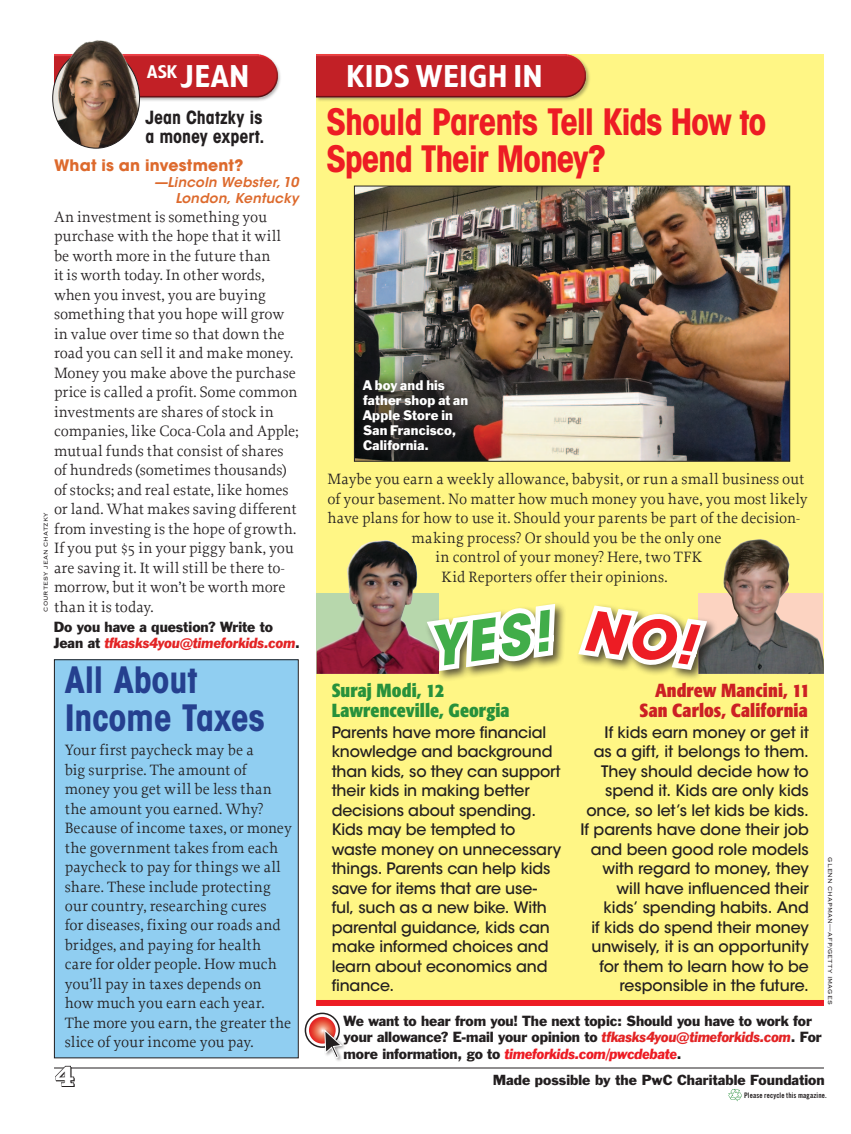
<style>
.page{position:relative;width:851px;height:1134px;background:#fff}
.page>*{position:absolute;margin:0;border:0;box-sizing:border-box;transform-origin:0 0}
.t1{font:italic 700 54.75px "ITC Avant Garde Std";color:#41ad49}
.t2{font:700 condensed 36px/37.5px "ITC Avant Garde Std";letter-spacing:-.035em;color:#ed1c24}
.t3{font:700 condensed 36px/37.5px "ITC Avant Garde Std";letter-spacing:-.01em;color:#25408f}
.t4{font:700 31.8px "Clarendon";color:#fff}
.t5{font:600 29.55px "TF Forever";letter-spacing:.02em;color:#fff}
.t6{font:700 condensed 18.75px/19.5px "Formata";letter-spacing:.005em;color:#cc2024;text-align:right}
.t7{font:700 condensed 18.75px/19.5px "Formata";letter-spacing:.005em;color:#28913b}
.t8{font:700 condensed 18px/19.5px "ITC Avant Garde Std";letter-spacing:-.005em;color:#231f20}
.t9{font:15.75px/19.5px "Proforma";color:#231f20}
.t10{font:500 15.75px/19.5px "ITC Avant Garde Std";letter-spacing:-.005em;color:#231f20}
.t11{font:700 15.75px "ITC Avant Garde Std";letter-spacing:.01em;color:#dd6a2d}
.t12{font:13.5px/16.5px "Franklin Gothic BT";letter-spacing:-.005em;color:#231f20}
.t13{font:13.5px "Franklin Gothic";color:#231f20}
.t14{font:italic 600 13.5px/15.8px "ITC Avant Garde Std";letter-spacing:.015em;color:#dd6a2d;text-align:right}
.t15{font:12.75px/15px "Franklin Gothic BT";letter-spacing:.01em;color:#fff}
.t16{font:7.5px "Copperplate Gothic BT";letter-spacing:.01em;color:#231f20}
.t17{font:700 condensed 7.5px "News Gothic BT";letter-spacing:.02em;color:#231f20}
.s1{font-style:italic;color:#e32425}
.s2{font-style:italic;color:#ed1c24}
</style>
<div class="page">
<div style="left:316px;top:54px;width:508px;height:952px;background:#fff685"></div>
<div style="left:54px;top:660px;width:244px;height:398px;background:#90cef1"></div>
<div style="left:54px;top:659px;width:244px;height:399px;border:1px solid #231f20"></div>
<img style="left:354px;top:185px;width:436px;height:277px">
<svg style="left:305px;top:1013px;width:34px;height:34px"></svg>
<div style="left:304px;top:1013px;width:36px;height:35px;border:2px solid #231f20;border-radius:50%"></div>
<svg style="left:309px;top:1017px;width:26px;height:27px"></svg>
<div style="left:323px;top:1028px;width:23px;height:34px;background:#231f20;opacity:.5"></div>
<svg style="left:324px;top:1029px;width:18px;height:30px"></svg>
<hr style="left:54px;top:1068px;width:770px;height:1px;background:#231f20">
<img style="left:316px;top:540px;width:123px;height:134px">
<img style="left:698px;top:539px;width:126px;height:135px">
<img style="left:139px;top:54px;width:142px;height:55px">
<img style="left:53px;top:98px;width:86px;height:50px">
<img style="left:52px;top:40px;width:90px;height:58px">
<div style="left:351px;top:368px;width:129px;height:95px;background:#231f20;opacity:.75"></div>
<svg style="left:728px;top:1089px;width:13px;height:12px"></svg>
<svg style="left:61px;top:1067px;width:14px;height:20px"></svg>
<svg style="left:55px;top:1066px;width:19px;height:20px"></svg>
<div style="left:316px;top:1000px;width:508px;height:6px;background:#ed1c24"></div>
<img style="left:316px;top:54px;width:274px;height:47px">
<div style="left:424px;top:602px;width:143px;height:81px;background:#231f20;opacity:.75"></div>
<svg style="left:419px;top:598px;width:142px;height:79px"></svg>
<div style="left:576px;top:603px;width:142px;height:79px;background:#231f20;opacity:.75"></div>
<svg style="left:576px;top:594px;width:137px;height:81px"></svg>
<h3 class="t5" style="left:147px;top:58px;width:104px"><sup>ASK</sup> JEAN</h3>
<h3 class="t5" style="left:346px;top:58px;width:171px">KIDS WEIGH IN</h3>
<p class="t8" style="left:145px;top:107px;width:121px">Jean Chatzky is a money expert.</p>
<p class="t11" style="left:54px;top:155px;width:191px">What is an investment?</p>
<p class="t14" style="left:154px;top:174px;width:146px">—Lincoln Webster, 10<br>London, Kentucky</p>
<p class="t9" style="left:54px;top:207px;width:246px">An investment is something you purchase with the hope that it will be worth more in the future than<br>it is worth today. In other words, when you invest, you are buying something that you hope will grow in value over time so that down the road you can sell it and make money.<br>Money you make above the purchase price is called a profit. Some common investments are shares of stock in companies, like Coca-Cola and Apple; mutual funds that consist of shares of hundreds (sometimes thousands) of stocks; and real estate, like homes or land. What makes saving different from investing is the hope of growth.<br>If you put $5 in your piggy bank, you are saving it. It will still be there to&shy;morrow, but it won’t be worth more than it is today.</p>
<p class="t16" style="left:42px;top:612px;width:101px;rotate:-90deg">COURTESY JEAN CHATZKY</p>
<p class="t12" style="left:54px;top:619px;width:248px">Do you have a question? Write to<br>Jean at <span class="s1">tfkasks4you@timeforkids.com</span>.</p>
<h2 class="t3" style="left:65px;top:661px;width:201px">All About<br>Income Taxes</h2>
<p class="t9" style="left:65px;top:740px;width:229px">Your first paycheck may be a<br>big surprise. The amount of money you get will be less than the amount you earned. Why?<br>Because of income taxes, or money the government takes from each paycheck to pay for things we all share. These include protecting our country, researching cures<br>for diseases, fixing our roads and bridges, and paying for health care for older people. How much you’ll pay in taxes depends on how much you earn each year.<br>The more you earn, the greater the slice of your income you pay.</p>
<h2 class="t2" style="left:326px;top:102px;width:441px">Should Parents Tell Kids How to<br>Spend Their Money?</h2>
<p class="t15" style="left:363px;top:378px;width:107px">A boy and his father shop at an<br>Apple Store in<br>San Francisco,<br>California.</p>
<p class="t9" style="left:327px;top:469px;width:478px">Maybe you earn a weekly allowance, babysit, or run a small business out</p>
<p class="t9" style="left:327px;top:489px;width:482px">of your basement. No matter how much money you have, you most likely</p>
<p class="t9" style="left:327px;top:508px;width:474px">have plans for how to use it. Should your parents be part of the decision-</p>
<p class="t9" style="left:411px;top:528px;width:311px">making process? Or should you be the only one</p>
<p class="t9" style="left:435px;top:547px;width:268px">in control of your money? Here, two TFK</p>
<p class="t9" style="left:441px;top:567px;width:227px">Kid Reporters offer their opinions.</p>
<h1 class="t1" style="left:424px;top:612px;width:123px;rotate:-8deg">YES!</h1>
<p class="t7" style="left:332px;top:681px;width:179px">Suraj Modi, 12<br>Lawrenceville, Georgia</p>
<p class="t6" style="left:639px;top:681px;width:172px">Andrew Mancini, 11<br>San Carlos, California</p>
<p class="t10" style="left:331px;top:722px;width:231px">Parents have more financial knowledge and background than kids, so they can support their kids in making better decisions about spending.<br>Kids may be tempted to waste money on unnecessary things. Parents can help kids save for items that are use&shy;ful, such as a new bike. With parental guidance, kids can make informed choices and learn about economics and finance.</p>
<p class="t10" style="left:580px;top:722px;width:230px;text-align:right">If kids earn money or get it<br>as a gift, it belongs to them.<br>They should decide how to spend it. Kids are only kids once, so let’s let kids be kids.<br>If parents have done their job and been good role models with regard to money, they will have influenced their kids’ spending habits. And<br>if kids do spend their money unwisely, it is an opportunity for them to learn how to be responsible in the future.</p>
<p class="t16" style="left:834px;top:857px;width:149px;rotate:90deg">GLENN CHAPMAN—AFP/GETTY IMAGES</p>
<p class="t12" style="left:343px;top:1013px;width:479px">We want to hear from you! The next topic: Should you have to work for your allowance? E-mail your opinion to <span class="s1">tfkasks4you@timeforkids.com</span>. For more information, go to <span class="s2">timeforkids.com/pwcdebate</span>.</p>
<h3 class="t4" style="left:55px;top:1056px;width:21px">4</h3>
<p class="t13" style="left:492px;top:1071px;width:333px">Made possible by the PwC Charitable Foundation</p>
<p class="t17" style="left:744px;top:1091px;width:84px">Please recycle this magazine.</p>
</div>
